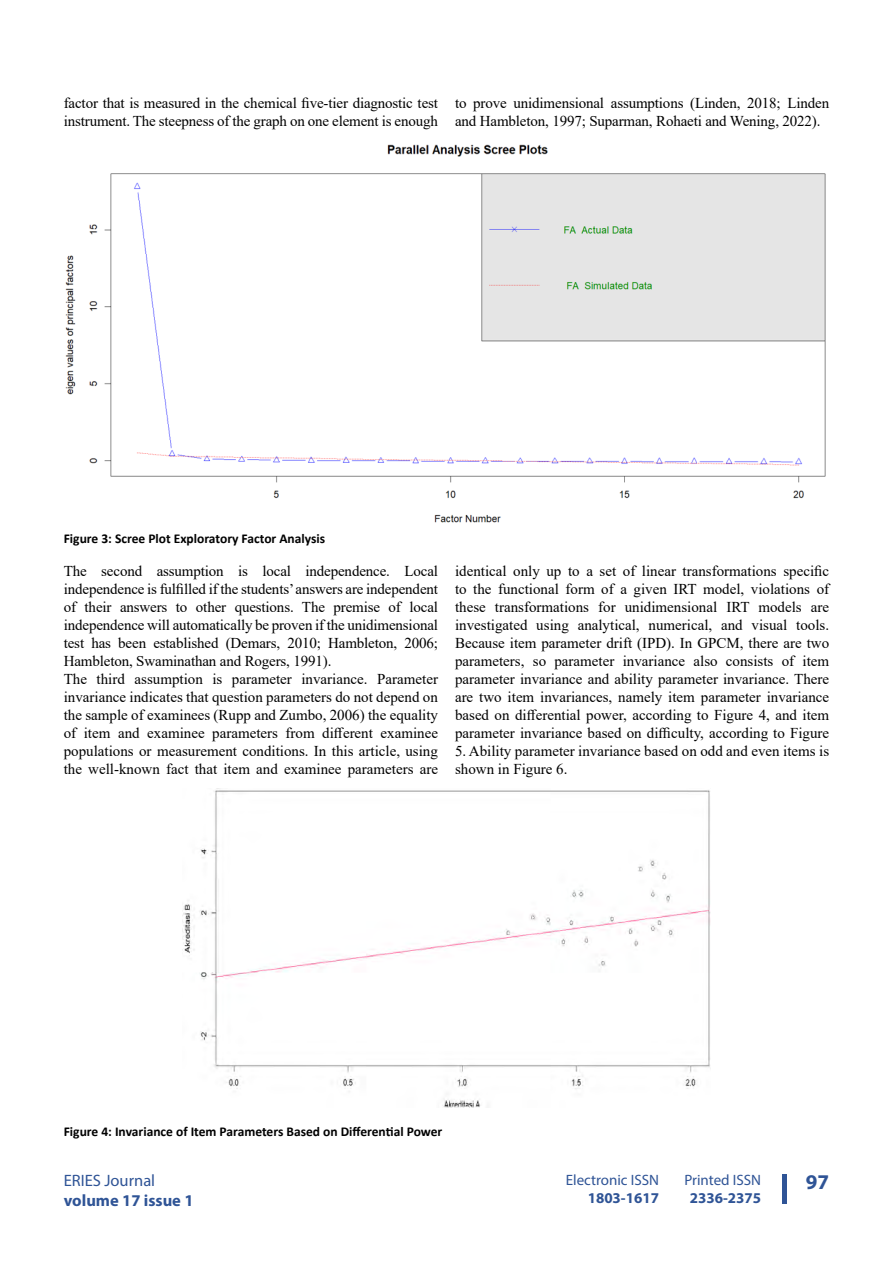
<style>
.page{position:relative;width:893px;height:1263px;background:#fff}
.page>*{position:absolute;margin:0;border:0;box-sizing:border-box;transform-origin:0 0}
.t1{font:700 21px "Myriad Pro";color:#2f5496}
.t2{font:700 16.5px "Myriad Pro";color:#2f5496}
.t3{font:16.5px "Myriad Pro";color:#2f5496}
.t4{font:15px/18px "Times New Roman";letter-spacing:-.01em;color:#000}
.t5{font:15px "Myriad Pro";color:#2f5496}
.t6{font:700 15px "Myriad Pro";color:#2f5496}
.t7{font:700 13.5px "Calibri";color:#000}
</style>
<div class="page">
<div style="left:782px;top:1174px;width:5px;height:29px;background:#2f5496"></div>
<img style="left:65px;top:144px;width:761px;height:379px">
<img style="left:182px;top:788px;width:528px;height:319px">
<p class="t4" style="left:64px;top:94px;width:376px">factor that is measured in the chemical five-tier diagnostic test instrument. The steepness of the graph on one element is enough</p>
<p class="t4" style="left:455px;top:94px;width:376px">to prove unidimensional assumptions (Linden, 2018; Linden and Hambleton, 1997; Suparman, Rohaeti and Wening, 2022).</p>
<p class="t7" style="left:64px;top:528px;width:263px">Figure 3: Scree Plot Exploratory Factor Analysis</p>
<p class="t4" style="left:64px;top:562px;width:376px">The second assumption is local independence. Local independence is fulfilled if the students’ answers are independent of their answers to other questions. The premise of local independence will automatically be proven if the unidimensional test has been established (Demars, 2010; Hambleton, 2006; Hambleton, Swaminathan and Rogers, 1991).<br>The third assumption is parameter invariance. Parameter invariance indicates that question parameters do not depend on the sample of examinees (Rupp and Zumbo, 2006) the equality of item and examinee parameters from different examinee populations or measurement conditions. In this article, using the well-known fact that item and examinee parameters are</p>
<p class="t4" style="left:455px;top:562px;width:376px;text-align:justify">identical only up to a set of linear transformations specific to the functional form of a given IRT model, violations of these transformations for unidimensional IRT models are investigated using analytical, numerical, and visual tools.<br>Because item parameter drift (IPD). In GPCM, there are two parameters, so parameter invariance also consists of item parameter invariance and ability parameter invariance. There are two item invariances, namely item parameter invariance based on differential power, according to Figure 4, and item parameter invariance based on difficulty, according to Figure</p>
<p class="t4" style="left:455px;top:742px;width:376px">5. Ability parameter invariance based on odd and even items is shown in Figure 6.</p>
<p class="t7" style="left:64px;top:1122px;width:380px">Figure 4: Invariance of Item Parameters Based on Differential Power</p>
<p class="t3" style="left:64px;top:1170px;width:93px">ERIES Journal</p>
<p class="t2" style="left:64px;top:1189px;width:131px">volume 17 issue 1</p>
<p class="t5" style="left:566px;top:1171px;width:95px">Electronic ISSN</p>
<h1 class="t1" style="left:806px;top:1169px;width:25px">97</h1>
<p class="t6" style="left:588px;top:1188px;width:73px">1803-1617</p>
<p class="t5" style="left:684px;top:1171px;width:78px">Printed ISSN</p>
<p class="t6" style="left:690px;top:1188px;width:73px">2336-2375</p>
</div>
